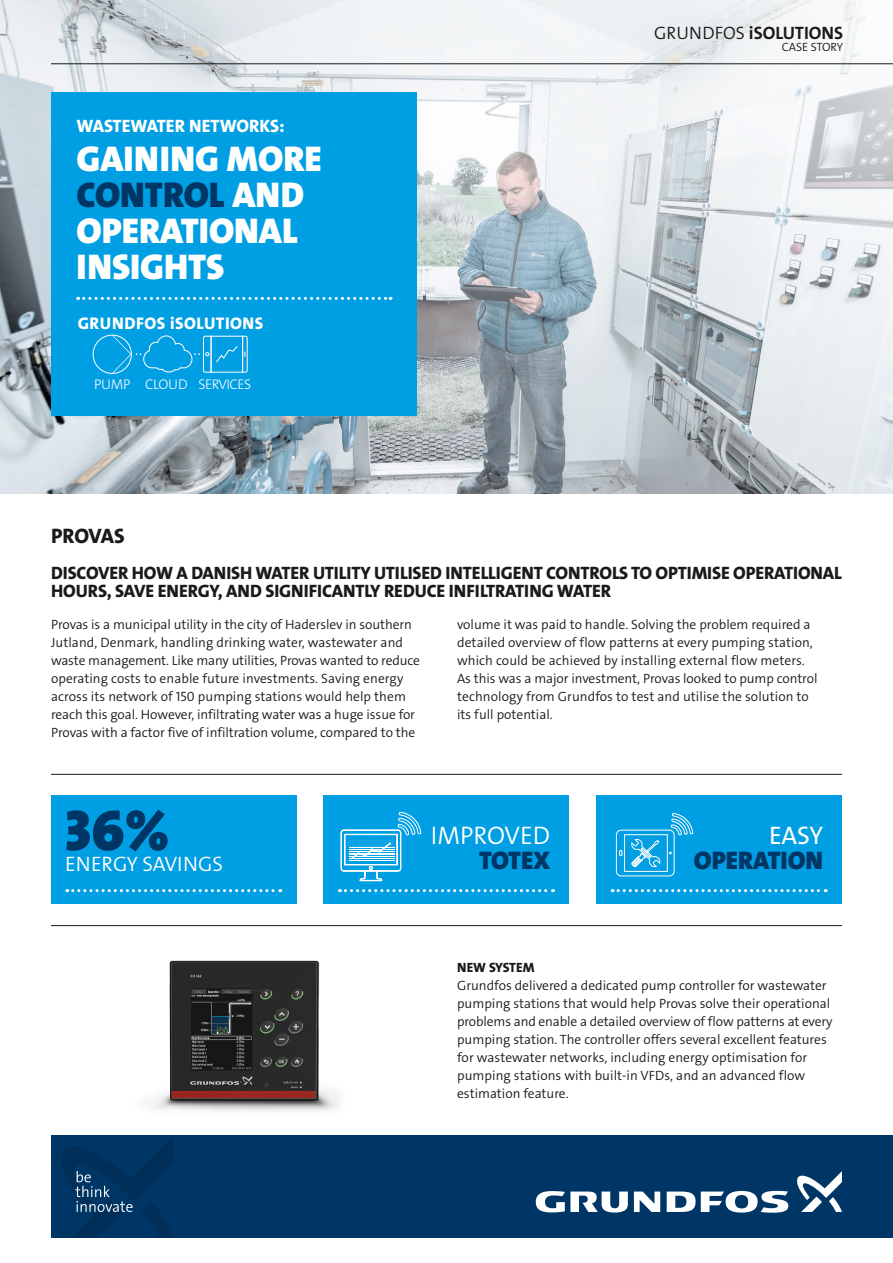
<style>
.page{position:relative;width:893px;height:1263px;background:#fff}
.page>*{position:absolute;margin:0;border:0;box-sizing:border-box;transform-origin:0 0}
.t1{font:57.75px "Grundfos The Sans V2 OT 9 BL";color:#003665}
.t2{font:36px/36px "Grundfos The Sans V2 OT 9 BL";color:#fff}
.t3{font:25.5px "Grundfos The Sans V2 OT 9 BL";color:#003665}
.t4{font:25.5px "Grundfos The Sans V2 OT 4 SL";color:#fff}
.t5{font:25.5px "Grundfos The Sans V2 OT 5 R";color:#fff}
.t6{font:21px "Grundfos The Sans V2 OT 4 SL";color:#fff}
.t7{font:21px "Grundfos The Sans V2 OT 8 XB";letter-spacing:-.01em;color:#1a1a18}
.t8{font:18px/18px "Grundfos The Sans V2 OT 8 XB";letter-spacing:-.005em;color:#1a1a18}
.t9{font:18px "Grundfos The Sans V2 OT 8 XB";color:#fff}
.t10{font:18px "Grundfos The Sans V2 OT 7 B";color:#1a1a18}
.t11{font:16.95px "Grundfos The Sans V2 OT 8 XB";letter-spacing:.03em;color:#fff}
.t12{font:14.1px "Grundfos The Sans V2 OT 3 L";letter-spacing:-.04em;color:#fff}
.t13{font:13.5px/18px "Grundfos The Sans V2 OT 4 SL";color:#1a1a18}
.t14{font:13.5px "Grundfos The Sans V2 OT 8 XB";letter-spacing:-.005em;color:#1a1a18}
.t15{font:12px "Grundfos The Sans V2 OT 4 SL";letter-spacing:-.015em;color:#1a1a18}
.s1{color:#003665}
.s2{font-family:"Grundfos The Sans V2 OT 4 SL"}
</style>
<div class="page">
<div style="left:324px;top:795px;width:245px;height:109px;background:#009ee3"></div>
<svg style="left:341px;top:812px;width:80px;height:69px"></svg>
<svg style="left:339px;top:889px;width:214px;height:3px"></svg>
<img style="left:0;top:0;width:893px;height:493px">
<hr style="left:51px;top:774px;width:791px;height:1px;background:#1a1a18">
<hr style="left:51px;top:925px;width:791px;height:1px;background:#1a1a18">
<div style="left:51px;top:92px;width:366px;height:324px;background:#009ee3"></div>
<svg style="left:78px;top:297px;width:313px;height:3px"></svg>
<div style="left:93px;top:335px;width:39px;height:39px;border:1px solid #fff;border-radius:50%"></div>
<svg style="left:112px;top:335px;width:136px;height:39px"></svg>
<div style="left:51px;top:795px;width:246px;height:109px;background:#009ee3"></div>
<svg style="left:67px;top:889px;width:214px;height:3px"></svg>
<div style="left:596px;top:795px;width:246px;height:109px;background:#009ee3"></div>
<svg style="left:615px;top:829px;width:45px;height:41px"></svg>
<div style="left:616px;top:830px;width:58px;height:46px;border:1px solid #fff;border-radius:5px"></div>
<div style="left:624px;top:834px;width:44px;height:38px;border:1px solid #fff"></div>
<svg style="left:671px;top:813px;width:22px;height:22px"></svg>
<svg style="left:612px;top:889px;width:214px;height:3px"></svg>
<img style="left:142px;top:960px;width:198px;height:151px">
<div style="left:51px;top:1135px;width:842px;height:102px;background:#003665"></div>
<svg style="left:634px;top:1191px;width:26px;height:21px"></svg>
<svg style="left:536px;top:1191px;width:92px;height:21px"></svg>
<svg style="left:667px;top:1191px;width:121px;height:22px"></svg>
<svg style="left:797px;top:1171px;width:45px;height:41px"></svg>
<svg style="left:61px;top:1137px;width:112px;height:100px"></svg>
<hr style="left:51px;top:63px;width:842px;height:1px;background:#1a1a18">
<h3 class="t9" style="left:77px;top:115px;width:210px">WASTEWATER NETWORKS:</h3>
<h2 class="t2" style="left:77px;top:141px;width:247px">GAINING MORE<br><span class="s1">CONTROL</span> AND<br>OPERATIONAL<br>INSIGHTS</h2>
<p class="t11" style="left:78px;top:312px;width:187px">GRUNDFOS iSOLUTIONS</p>
<p class="t12" style="left:94px;top:375px;width:159px">PUMP CLOUD SERVICES</p>
<h3 class="t10" style="left:654px;top:21px;width:190px"><span class="s2">GRUNDFOS</span> iSOLUTIONS</h3>
<p class="t15" style="left:782px;top:39px;width:63px">CASE STORY</p>
<h3 class="t7" style="left:51px;top:523px;width:75px">PROVAS</h3>
<h3 class="t8" style="left:51px;top:564px;width:792px">DISCOVER HOW A DANISH WATER UTILITY UTILISED INTELLIGENT CONTROLS TO OPTIMISE OPERATIONAL<br>HOURS, SAVE ENERGY, AND SIGNIFICANTLY REDUCE INFILTRATING WATER</h3>
<p class="t13" style="left:51px;top:615px;width:370px">Provas is a municipal utility in the city of Haderslev in southern Jutland, Denmark, handling drinking water, wastewater and waste management. Like many utilities, Provas wanted to reduce operating costs to enable future investments. Saving energy across its network of 150 pumping stations would help them reach this goal. However, infiltrating water was a huge issue for Provas with a factor five of infiltration volume, compared to the</p>
<p class="t13" style="left:457px;top:615px;width:362px">volume it was paid to handle. Solving the problem required a detailed overview of flow patterns at every pumping station, which could be achieved by installing external flow meters.<br>As this was a major investment, Provas looked to pump control technology from Grundfos to test and utilise the solution to its full potential.</p>
<h1 class="t1" style="left:65px;top:793px;width:106px">36%</h1>
<h3 class="t6" style="left:65px;top:850px;width:159px">ENERGY SAVINGS</h3>
<h3 class="t4" style="left:431px;top:818px;width:121px">IMPROVED</h3>
<h3 class="t3" style="left:479px;top:844px;width:73px">TOTEX</h3>
<h3 class="t5" style="left:769px;top:818px;width:56px">EASY</h3>
<h3 class="t3" style="left:694px;top:844px;width:131px">OPERATION</h3>
<p class="t14" style="left:457px;top:959px;width:79px">NEW SYSTEM</p>
<p class="t13" style="left:457px;top:977px;width:377px">Grundfos delivered a dedicated pump controller for wastewater pumping stations that would help Provas solve their operational problems and enable a detailed overview of flow patterns at every pumping station. The controller offers several excellent features for wastewater networks, including energy optimisation for pumping stations with built-in VFDs, and an advanced flow estimation feature.</p>
</div>
